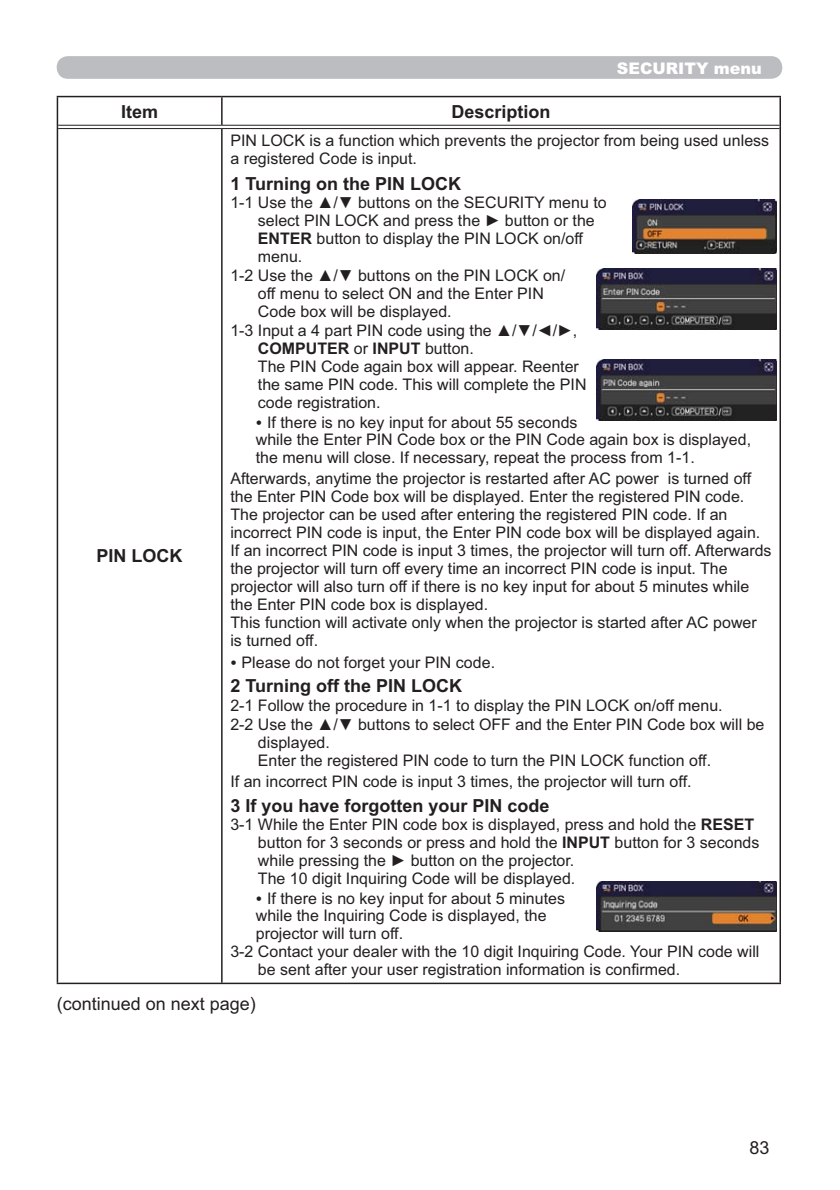
<style>
.page{position:relative;width:840px;height:1190px;background:#fff}
.page>*{position:absolute;margin:0;border:0;box-sizing:border-box;transform-origin:0 0}
.t1{font:700 18px "Arial";color:#231f20}
.t2{font:18px "Arial";color:#231f20}
.t3{font:16px/18px "Arial";color:#231f20}
.t4{font:700 16px "Arial";color:#231f20}
.t5{font:900 16px "Arial";color:#fff}
.s1{font-weight:700}
.s2{font-weight:400}
.s3{font-size:18px}
</style>
<div class="page">
<div style="left:57px;top:56px;width:725px;height:23px;background:#bbbdc0;border-radius:11px"></div>
<hr style="left:57px;top:127px;width:1px;height:856px;background:#231f20">
<hr style="left:221px;top:129px;width:2px;height:854px;background:#231f20">
<hr style="left:780px;top:127px;width:1px;height:856px;background:#231f20">
<hr style="left:57px;top:983px;width:724px;height:1px;background:#231f20">
<hr style="left:58px;top:125px;width:164px;height:1px;background:#231f20">
<hr style="left:58px;top:128px;width:164px;height:1px;background:#231f20">
<hr style="left:222px;top:125px;width:558px;height:1px;background:#231f20">
<hr style="left:222px;top:128px;width:558px;height:1px;background:#231f20">
<hr style="left:57px;top:96px;width:165px;height:1px;background:#231f20">
<hr style="left:57px;top:97px;width:1px;height:30px;background:#231f20">
<hr style="left:222px;top:96px;width:559px;height:1px;background:#231f20">
<hr style="left:221px;top:97px;width:2px;height:28px;background:#231f20">
<hr style="left:780px;top:97px;width:1px;height:30px;background:#231f20">
<img style="left:633px;top:199px;width:144px;height:54px">
<img style="left:597px;top:269px;width:179px;height:60px">
<img style="left:597px;top:360px;width:179px;height:60px">
<img style="left:597px;top:881px;width:179px;height:50px">
<p class="t1" style="left:121px;top:105px;width:39px">Item</p>
<p class="t1" style="left:452px;top:105px;width:101px">Description</p>
<p class="t5" style="left:617px;top:62px;width:146px">SECURITY menu</p>
<p class="t3" style="left:230px;top:133px;width:540px">PIN LOCK is a function which prevents the projector from being used unless a registered Code is input.</p>
<p class="t1" style="left:230px;top:177px;width:232px">1 Turning on the PIN LOCK</p>
<p class="t3" style="left:230px;top:195px;width:378px">1-1 Use the ▲/▼ buttons on the SECURITY menu to</p>
<p class="t3" style="left:258px;top:213px;width:338px">select PIN LOCK and press the ► button or the</p>
<p class="t3" style="left:258px;top:231px;width:327px"><span class="s1">ENTER</span> button to display the PIN LOCK on/off</p>
<p class="t3" style="left:258px;top:249px;width:46px">menu.</p>
<p class="t3" style="left:230px;top:268px;width:336px">1-2 Use the ▲/▼ buttons on the PIN LOCK on/</p>
<p class="t3" style="left:258px;top:286px;width:288px">off menu to select ON and the Enter PIN</p>
<p class="t3" style="left:258px;top:304px;width:195px">Code box will be displayed.</p>
<p class="t3" style="left:230px;top:323px;width:349px">1-3 Input a 4 part PIN code using the ▲/▼/◄/►,</p>
<p class="t4" style="left:258px;top:343px;width:218px">COMPUTER <span class="s2">or</span> INPUT <span class="s2">button.</span></p>
<p class="t3" style="left:258px;top:359px;width:323px">The PIN Code again box will appear. Reenter</p>
<p class="t3" style="left:258px;top:377px;width:330px">the same PIN code. This will complete the PIN</p>
<p class="t3" style="left:258px;top:395px;width:124px">code registration.</p>
<p class="t3" style="left:256px;top:416px;width:497px;line-height:17.4px"><span class="s3">•</span> If there is no key input for about 55 seconds<br>while the Enter PIN Code box or the PIN Code again box is displayed, the menu will close. If necessary, repeat the process from 1-1.</p>
<p class="t3" style="left:230px;top:471px;width:543px">Afterwards, anytime the projector is restarted after AC power is turned off the Enter PIN Code box will be displayed. Enter the registered PIN code.<br>The projector can be used after entering the registered PIN code. If an incorrect PIN code is input, the Enter PIN code box will be displayed again.<br>If an incorrect PIN code is input 3 times, the projector will turn off. Afterwards the projector will turn off every time an incorrect PIN code is input. The projector will also turn off if there is no key input for about 5 minutes while the Enter PIN code box is displayed.<br>This function will activate only when the projector is started after AC power is turned off.</p>
<p class="t3" style="left:230px;top:655px;width:266px"><span class="s3">•</span> Please do not forget your PIN code.</p>
<p class="t1" style="left:230px;top:680px;width:233px">2 Turning off the PIN LOCK</p>
<p class="t3" style="left:230px;top:698px;width:494px">2-1 Follow the procedure in 1-1 to display the PIN LOCK on/off menu.</p>
<p class="t3" style="left:230px;top:717px;width:536px">2-2 Use the ▲/▼ buttons to select OFF and the Enter PIN Code box will be</p>
<p class="t3" style="left:258px;top:735px;width:74px">displayed.</p>
<p class="t3" style="left:258px;top:753px;width:455px">Enter the registered PIN code to turn the PIN LOCK function off.</p>
<p class="t3" style="left:230px;top:774px;width:463px">If an incorrect PIN code is input 3 times, the projector will turn off.</p>
<p class="t1" style="left:230px;top:799px;width:321px">3 If you have forgotten your PIN code</p>
<p class="t3" style="left:258px;top:817px;width:503px;text-indent:-28px">3-1 While the Enter PIN code box is displayed, press and hold the <span class="s1">RESET </span>button for 3 seconds or press and hold the <span class="s1">INPUT</span> button for 3 seconds while pressing the ► button on the projector.<br>The 10 digit Inquiring Code will be displayed.</p>
<p class="t3" style="left:256px;top:891px;width:311px"><span class="s3">•</span> If there is no key input for about 5 minutes</p>
<p class="t3" style="left:256px;top:908px;width:292px">while the Inquiring Code is displayed, the</p>
<p class="t3" style="left:256px;top:926px;width:149px">projector will turn off.</p>
<p class="t3" style="left:230px;top:944px;width:531px">3-2 Contact your dealer with the 10 digit Inquiring Code. Your PIN code will</p>
<p class="t3" style="left:258px;top:962px;width:424px">be sent after your user registration information is confirmed.</p>
<p class="t2" style="left:57px;top:997px;width:201px">(continued on next page)</p>
<p class="t1" style="left:97px;top:549px;width:88px">PIN LOCK</p>
<p class="t2" style="left:750px;top:1142px;width:22px">83</p>
</div>
